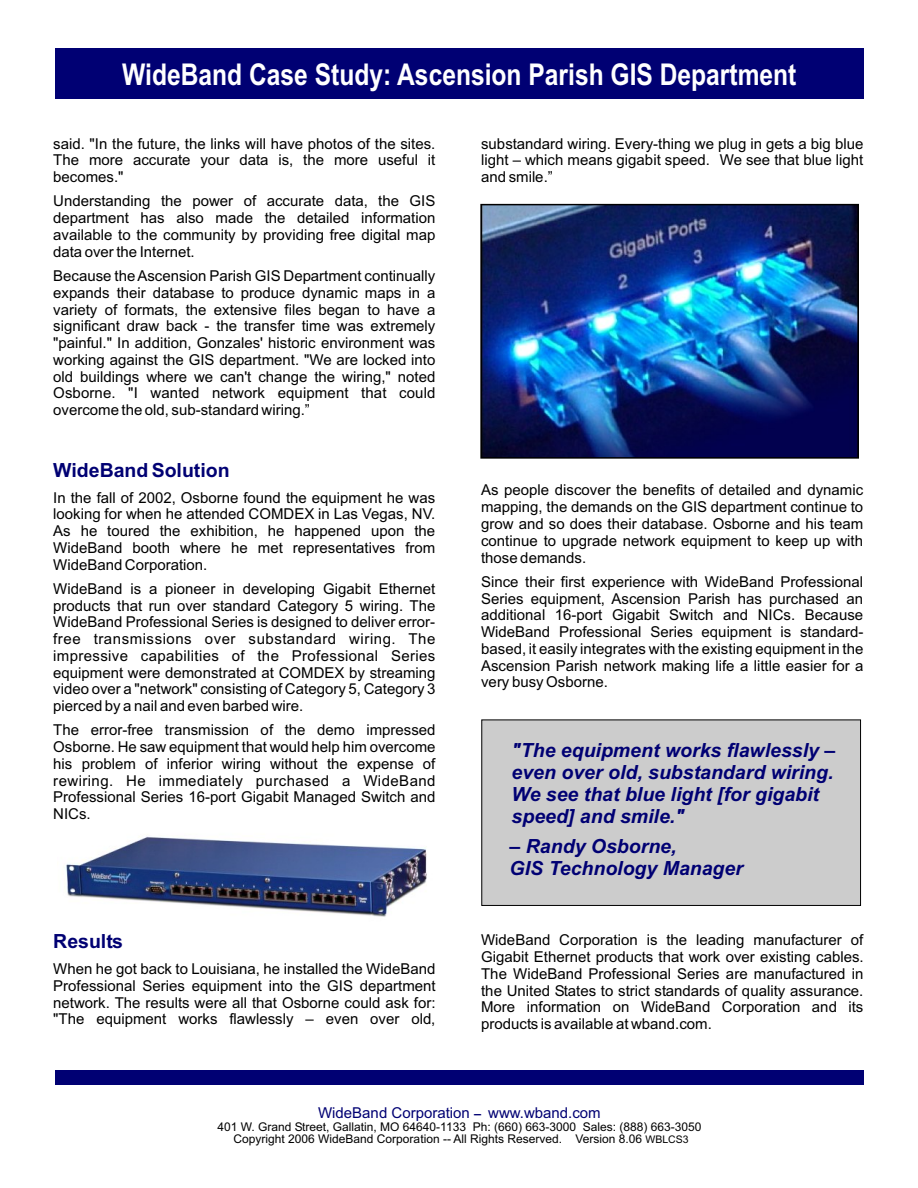
<style>
.page{position:relative;width:918px;height:1188px;background:#fff}
.page>*{position:absolute;margin:0;border:0;box-sizing:border-box;transform-origin:0 0}
.t1{font:700 30px "Arial Narrow";color:#fff}
.t2{font:italic 700 19.5px/21.8px "Arial";color:#000073}
.t3{font:700 19.5px "Arial";color:#000073}
.t4{font:15px/16.8px "Arial";color:#000}
.t5{font:15px "Arial";letter-spacing:.025em;color:#000}
.t6{font:15px "Arial";letter-spacing:.035em;color:#000}
.t7{font:15px "Arial";color:#000073}
.t8{font:12px/12px "Arial";color:#000;text-align:center}
.s1{font-weight:700;font-size:12.75px}
.s2{font-size:10.5px}
</style>
<div class="page">
<img style="left:66px;top:836px;width:361px;height:81px">
<div style="left:55px;top:48px;width:809px;height:51px;background:#000073"></div>
<div style="left:482px;top:720px;width:379px;height:186px;background:#ccc;border:1px solid #000"></div>
<div style="left:55px;top:1070px;width:809px;height:15px;background:#000073"></div>
<img style="left:483px;top:207px;width:373px;height:249px">
<div style="left:480px;top:204px;width:379px;height:255px;border:2px solid #000"></div>
<h1 class="t1" style="left:122px;top:63px;width:676px">WideBand Case Study: Ascension Parish GIS Department</h1>
<p class="t4" style="left:53px;top:136px;width:384px">said. "In the future, the links will have photos of the sites.</p>
<p class="t4" style="left:481px;top:136px;width:384px">substandard wiring. Every-thing we plug in gets a big blue</p>
<p class="t4" style="left:53px;top:153px;width:384px">The more accurate your data is, the more useful it</p>
<p class="t4" style="left:481px;top:153px;width:384px">light – which means gigabit speed. We see that blue light</p>
<p class="t4" style="left:53px;top:170px;width:72px">becomes."</p>
<p class="t4" style="left:481px;top:170px;width:73px">and smile.”</p>
<p class="t4" style="left:53px;top:194px;width:384px;text-align:justify">Understanding the power of accurate data, the GIS department has also made the detailed information available to the community by providing free digital map data over the Internet.</p>
<p class="t4" style="left:53px;top:269px;width:384px;text-align:justify">Because the Ascension Parish GIS Department continually expands their database to produce dynamic maps in a variety of formats, the extensive files began to have a significant draw back - the transfer time was extremely "painful." In addition, Gonzales' historic environment was working against the GIS department. "We are locked into old buildings where we can't change the wiring," noted Osborne. "I wanted network equipment that could overcome the old, sub-standard wiring.”</p>
<h2 class="t3" style="left:53px;top:463px;width:178px">WideBand Solution</h2>
<p class="t4" style="left:481px;top:483px;width:384px">As people discover the benefits of detailed and dynamic</p>
<p class="t4" style="left:53px;top:490px;width:384px">In the fall of 2002, Osborne found the equipment he was</p>
<p class="t4" style="left:481px;top:500px;width:384px">mapping, the demands on the GIS department continue to</p>
<p class="t4" style="left:53px;top:507px;width:384px">looking for when he attended COMDEX in Las Vegas, NV.</p>
<p class="t4" style="left:481px;top:517px;width:384px">grow and so does their database. Osborne and his team</p>
<p class="t4" style="left:53px;top:524px;width:384px">As he toured the exhibition, he happened upon the<br>WideBand booth where he met representatives from</p>
<p class="t4" style="left:481px;top:533px;width:384px">continue to upgrade network equipment to keep up with</p>
<p class="t4" style="left:53px;top:557px;width:156px">WideBand Corporation.</p>
<p class="t4" style="left:481px;top:550px;width:107px">those demands.</p>
<p class="t4" style="left:53px;top:582px;width:384px">WideBand is a pioneer in developing Gigabit Ethernet</p>
<p class="t4" style="left:481px;top:575px;width:384px">Since their first experience with WideBand Professional<br>Series equipment, Ascension Parish has purchased an</p>
<p class="t4" style="left:53px;top:598px;width:384px">products that run over standard Category 5 wiring. The<br>WideBand Professional Series is designed to deliver error-</p>
<p class="t4" style="left:481px;top:608px;width:384px">additional 16-port Gigabit Switch and NICs. Because<br>WideBand Professional Series equipment is standard-</p>
<p class="t6" style="left:53px;top:633px;width:384px">free transmissions over substandard wiring. The</p>
<p class="t4" style="left:481px;top:642px;width:384px">based, it easily integrates with the existing equipment in the</p>
<p class="t5" style="left:53px;top:650px;width:384px">impressive capabilities of the Professional Series</p>
<p class="t4" style="left:481px;top:658px;width:384px">Ascension Parish network making life a little easier for a</p>
<p class="t4" style="left:53px;top:665px;width:384px">equipment were demonstrated at COMDEX by streaming</p>
<p class="t4" style="left:481px;top:675px;width:128px">very busy Osborne.</p>
<p class="t4" style="left:53px;top:682px;width:384px">video over a "network" consisting of Category 5, Category 3 pierced by a nail and even barbed wire.</p>
<p class="t4" style="left:53px;top:723px;width:384px;text-align:justify">The error-free transmission of the demo impressed Osborne. He saw equipment that would help him overcome his problem of inferior wiring without the expense of rewiring. He immediately purchased a WideBand Professional Series 16-port Gigabit Managed Switch and NICs.</p>
<h2 class="t2" style="left:512px;top:741px;width:325px">"The equipment works flawlessly – even over old, substandard wiring.<br>We see that blue light [for gigabit speed] and smile."</h2>
<h2 class="t2" style="left:510px;top:837px;width:235px">– Randy Osborne,<br>GIS Technology Manager</h2>
<h2 class="t3" style="left:53px;top:934px;width:71px">Results</h2>
<p class="t4" style="left:481px;top:933px;width:384px">WideBand Corporation is the leading manufacturer of<br>Gigabit Ethernet products that work over existing cables.</p>
<p class="t4" style="left:53px;top:962px;width:384px">When he got back to Louisiana, he installed the WideBand</p>
<p class="t4" style="left:481px;top:967px;width:384px">The WideBand Professional Series are manufactured in</p>
<p class="t4" style="left:53px;top:978px;width:384px">Professional Series equipment into the GIS department</p>
<p class="t4" style="left:481px;top:983px;width:384px">the United States to strict standards of quality assurance.</p>
<p class="t4" style="left:53px;top:995px;width:384px">network. The results were all that Osborne could ask for:</p>
<p class="t4" style="left:481px;top:1000px;width:384px">More information on WideBand Corporation and its</p>
<p class="t4" style="left:53px;top:1012px;width:384px">"The equipment works flawlessly – even over old,</p>
<p class="t4" style="left:481px;top:1017px;width:232px">products is available at wband.com.</p>
<p class="t7" style="left:318px;top:1107px;width:284px">WideBand Corporation <span class="s1">–</span> www.wband.com</p>
<p class="t8" style="left:217px;top:1122px;width:486px">401 W. Grand Street, Gallatin, MO 64640-1133 Ph: (660) 663-3000 Sales: (888) 663-3050<br>Copyright 2006 WideBand Corporation -- All Rights Reserved. Version 8.06 <span class="s2">WBLCS3</span></p>
</div>
